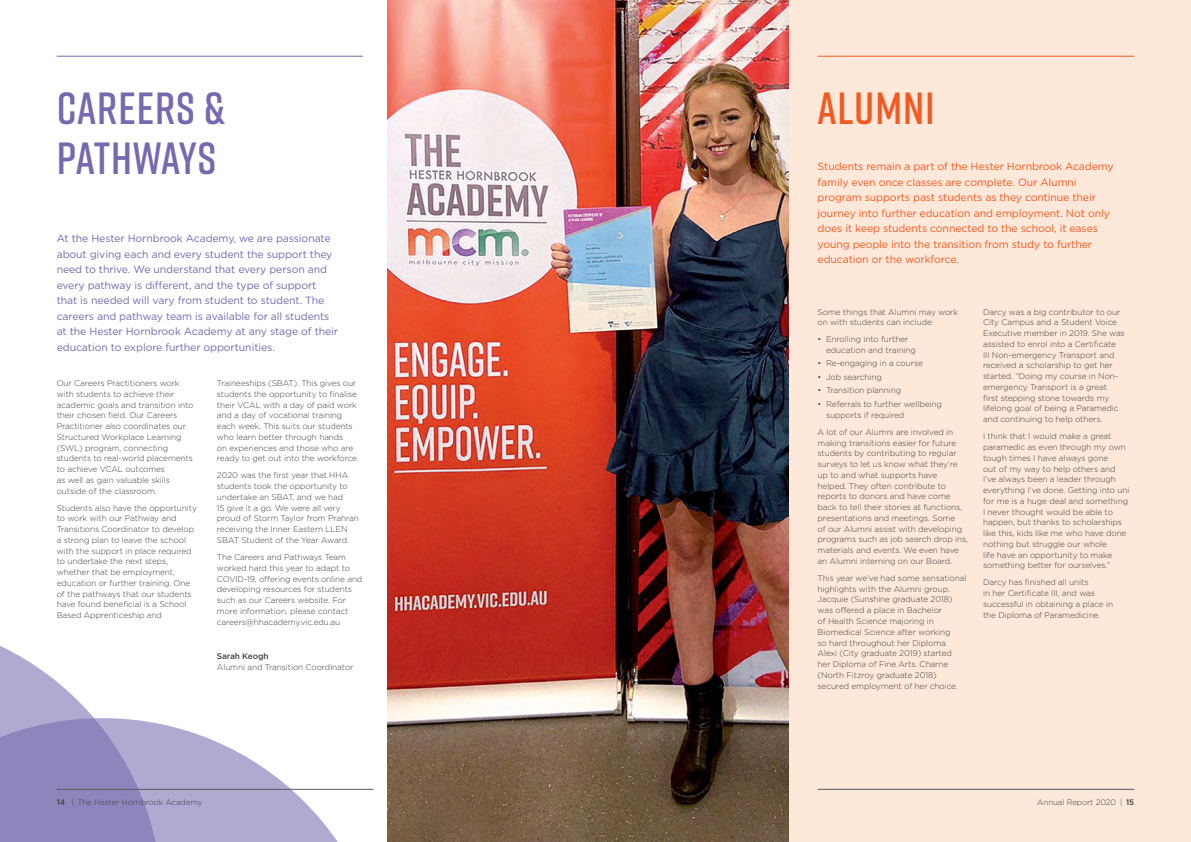
<style>
.page{position:relative;width:1191px;height:842px;background:#fff}
.page>*{position:absolute;margin:0;border:0;box-sizing:border-box;transform-origin:0 0}
.Main_Heading{font:600 45px/50px "Rift";letter-spacing:.015em;color:#7769af}
.Main_Heading-2{font:600 45px "Rift";letter-spacing:.02em;color:#f15a22}
.Introduction_Copy{font:10.5px/15.5px "Gotham";letter-spacing:-.01em;color:#7769af}
.Introduction_Copy-2{font:10.5px/15.5px "Gotham";letter-spacing:-.01em;color:#f15a22}
.Gotham_Body{font:300 8.2px/10.7px "Gotham";letter-spacing:-.01em;color:#414042}
.t1{font:300 8px "Gotham";letter-spacing:-.01em;color:#414042}
.s1{font-weight:500}
</style>
<div class="page">
<div style="left:387px;top:0;width:804px;height:842px;background:#fee8d9"></div>
<svg style="left:0;top:646px;width:94px;height:72px"></svg>
<svg style="left:0;top:718px;width:374px;height:124px"></svg>
<hr style="left:57px;top:56px;width:306px;height:1px;background:#7769af">
<hr style="left:817px;top:56px;width:317px;height:1px;background:#f15a22">
<img style="left:387px;top:0;width:401px;height:842px">
<hr style="left:817px;top:789px;width:317px;height:1px;background:#58595b">
<hr style="left:57px;top:789px;width:316px;height:1px;background:#58595b">
<p class="Main_Heading" style="left:57px;top:82px;width:170px">CAREERS &amp;<br>PATHWAYS</p>
<p class="Introduction_Copy" style="left:57px;top:231px;width:283px">At the Hester Hornbrook Academy, we are passionate about giving each and every student the support they need to thrive. We understand that every person and every pathway is different, and the type of support that is needed will vary from student to student. The careers and pathway team is available for all students at the Hester Hornbrook Academy at any stage of their education to explore further opportunities.</p>
<p class="Gotham_Body" style="left:57px;top:378px;width:138px">Our Careers Practitioners work with students to achieve their academic goals and transition into their chosen field. Our Careers<br>Practitioner also coordinates our<br>Structured Workplace Learning (SWL) program, connecting students to real-world placements to achieve VCAL outcomes<br>as well as gain valuable skills outside of the classroom.</p>
<p class="Gotham_Body" style="left:57px;top:502px;width:142px">Students also have the opportunity to work with our Pathway and<br>Transitions Coordinator to develop a strong plan to leave the school with the support in place required to undertake the next steps, whether that be employment, education or further training. One of the pathways that our students have found beneficial is a School<br>Based Apprenticeship and</p>
<p class="Gotham_Body" style="left:217px;top:378px;width:143px">Traineeships (SBAT). This gives our students the opportunity to finalise their VCAL with a day of paid work and a day of vocational training each week. This suits our students who learn better through hands<br>on experiences and those who are ready to get out into the workforce.</p>
<p class="Gotham_Body" style="left:217px;top:470px;width:143px">2020 was the first year that HHA students took the opportunity to undertake an SBAT, and we had<br>15 give it a go. We were all very proud of Storm Taylor from Prahran receiving the Inner Eastern LLEN<br>SBAT Student of the Year Award.</p>
<p class="Gotham_Body" style="left:217px;top:552px;width:147px">The Careers and Pathways Team worked hard this year to adapt to COVID-19, offering events online and developing resources for students such as our Careers website. For more information, please contact careers@hhacademy.vic.edu.au</p>
<p class="Gotham_Body" style="left:217px;top:650px;width:138px"><span class="s1">Sarah Keogh<br></span>Alumni and Transition Coordinator</p>
<p class="Main_Heading-2" style="left:817px;top:76px;width:118px">ALUMNI</p>
<p class="Introduction_Copy-2" style="left:817px;top:159px;width:298px">Students remain a part of the Hester Hornbrook Academy family even once classes are complete. Our Alumni program supports past students as they continue their journey into further education and employment. Not only does it keep students connected to the school, it eases young people into the transition from study to further education or the workforce.</p>
<p class="Gotham_Body" style="left:817px;top:306px;width:142px">Some things that Alumni may work on with students can include:</p>
<p class="Gotham_Body" style="left:826px;top:333px;width:91px;text-indent:-9px">• Enrolling into further education and training</p>
<p class="Gotham_Body" style="left:817px;top:358px;width:107px">• Re-engaging in a course</p>
<p class="Gotham_Body" style="left:817px;top:371px;width:66px">• Job searching</p>
<p class="Gotham_Body" style="left:817px;top:385px;width:85px">• Transition planning</p>
<p class="Gotham_Body" style="left:826px;top:398px;width:117px;text-indent:-9px">• Referrals to further wellbeing supports if required</p>
<p class="Gotham_Body" style="left:817px;top:426px;width:152px">A lot of our Alumni are involved in making transitions easier for future students by contributing to regular surveys to let us know what they’re up to and what supports have helped. They often contribute to reports to donors and have come back to tell their stories at functions, presentations and meetings. Some<br>of our Alumni assist with developing programs such as job search drop ins, materials and events. We even have an Alumni interning on our Board.</p>
<p class="Gotham_Body" style="left:817px;top:572px;width:150px">This year we’ve had some sensational highlights with the Alumni group.<br>Jacquie (Sunshine graduate 2018) was offered a place in Bachelor<br>of Health Science majoring in Biomedical Science after working<br>so hard throughout her Diploma.<br>Alexi (City graduate 2019) started her Diploma of Fine Arts. Charne (North Fitzroy graduate 2018) secured employment of her choice.</p>
<p class="Gotham_Body" style="left:983px;top:306px;width:143px">Darcy was a big contributor to our<br>City Campus and a Student Voice<br>Executive member in 2019. She was assisted to enrol into a Certificate<br>III Non-emergency Transport and received a scholarship to get her started. “Doing my course in Non&shy;emergency Transport is a great<br>first stepping stone towards my lifelong goal of being a Paramedic and continuing to help others.</p>
<p class="Gotham_Body" style="left:983px;top:431px;width:148px">I think that I would make a great paramedic as even through my own tough times I have always gone<br>out of my way to help others and<br>I’ve always been a leader through everything I’ve done. Getting into uni for me is a huge deal and something<br>I never thought would be able to happen, but thanks to scholarships like this, kids like me who have done nothing but struggle our whole<br>life have an opportunity to make something better for ourselves.”</p>
<p class="Gotham_Body" style="left:983px;top:577px;width:132px">Darcy has finished all units<br>in her Certificate III, and was successful in obtaining a place in the Diploma of Paramedicine.</p>
<p class="t1" style="left:57px;top:797px;width:147px"><span class="s1">14</span> | The Hester Hornbrook Academy</p>
<p class="t1" style="left:1037px;top:797px;width:98px">Annual Report 2020 | <span class="s1">15</span></p>
</div>
